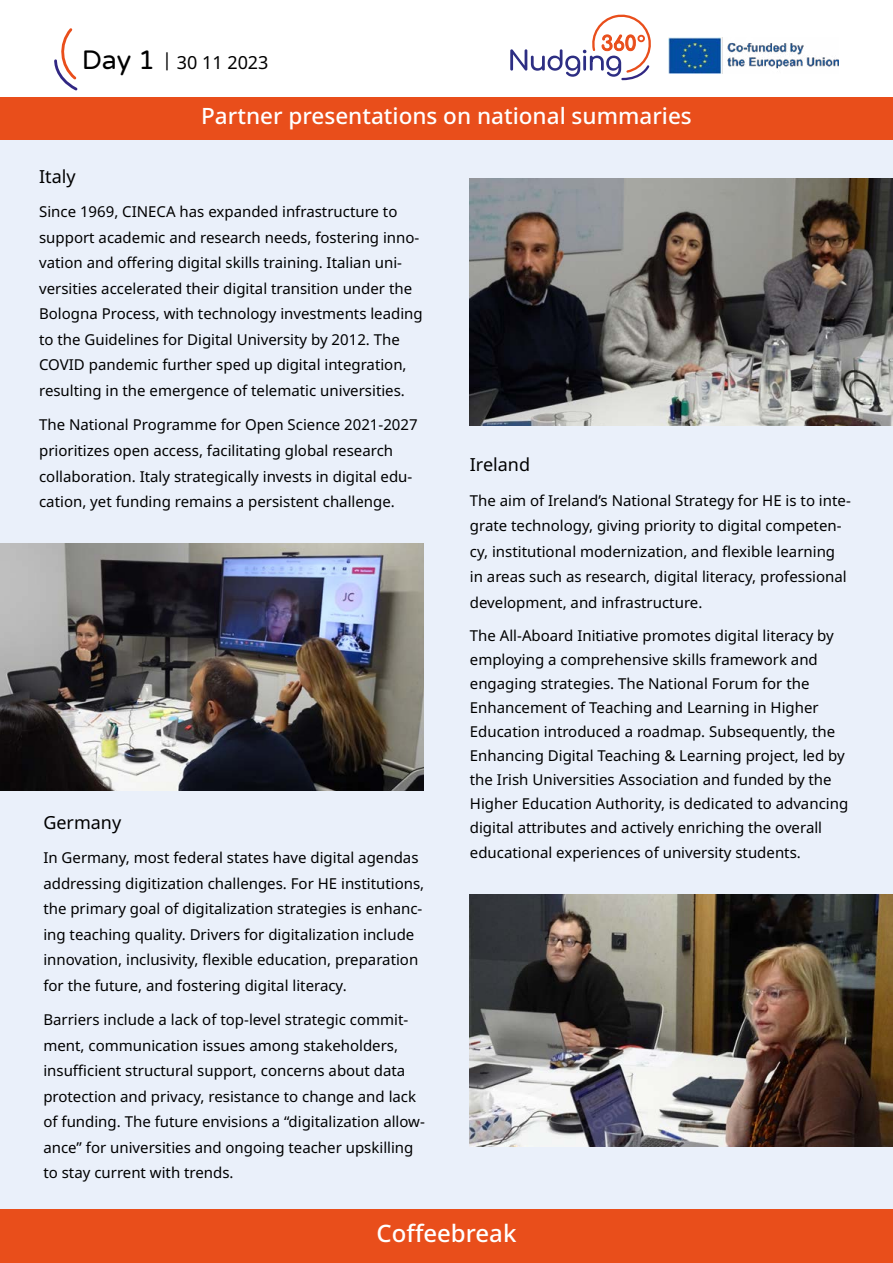
<style>
.page{position:relative;width:893px;height:1263px;background:#fff}
.page>*{position:absolute;margin:0;border:0;box-sizing:border-box;transform-origin:0 0}
.t1{font:500 24px "Noto Sans";color:#fff}
.t2{font:500 22.5px "Noto Sans";color:#fff}
.t3{font:18px "Noto Sans";color:#000}
.t4{font:15px/25.5px "Noto Sans";color:#000}
.s1{font-family:"Varela Round";font-size:27px}
</style>
<div class="page">
<div style="left:0;top:139px;width:893px;height:1084px;background:#eaf0fa"></div>
<div style="left:0;top:97px;width:893px;height:42px;background:#e94e1b"></div>
<svg style="left:510px;top:14px;width:141px;height:67px"></svg>
<img style="left:669px;top:38px;width:170px;height:36px">
<svg style="left:54px;top:28px;width:24px;height:63px"></svg>
<img style="left:470px;top:179px;width:423px;height:246px">
<img style="left:470px;top:895px;width:423px;height:251px">
<div style="left:0;top:1209px;width:893px;height:53px;background:#e94e1b"></div>
<img style="left:0;top:544px;width:423px;height:246px">
<p class="t3" style="left:82px;top:50px;width:188px"><span class="s1">Day 1</span> | 30 11 2023</p>
<h2 class="t2" style="left:201px;top:100px;width:492px">Partner presentations on national summaries</h2>
<p class="t3" style="left:39px;top:164px;width:38px">Italy</p>
<p class="t4" style="left:39px;top:200px;width:385px">Since 1969, CINECA has expanded infrastructure to support academic and research needs, fostering inno&shy;vation and offering digital skills training. Italian uni&shy;versities accelerated their digital transition under the Bologna Process, with technology investments leading to the Guidelines for Digital University by 2012. The COVID pandemic further sped up digital integration, resulting in the emergence of telematic universities.</p>
<p class="t4" style="left:39px;top:413px;width:380px">The National Programme for Open Science 2021-2027 prioritizes open access, facilitating global research collaboration. Italy strategically invests in digital edu&shy;cation, yet funding remains a persistent challenge.</p>
<p class="t3" style="left:43px;top:810px;width:79px">Germany</p>
<p class="t4" style="left:43px;top:845px;width:382px">In Germany, most federal states have digital agendas addressing digitization challenges. For HE institutions, the primary goal of digitalization strategies is enhanc&shy;ing teaching quality. Drivers for digitalization include innovation, inclusivity, flexible education, preparation for the future, and fostering digital literacy.</p>
<p class="t4" style="left:43px;top:1007px;width:383px">Barriers include a lack of top-level strategic commit&shy;ment, communication issues among stakeholders, insufficient structural support, concerns about data protection and privacy, resistance to change and lack of funding. The future envisions a “digitalization allow&shy;ance” for universities and ongoing teacher upskilling to stay current with trends.</p>
<p class="t3" style="left:470px;top:452px;width:62px">Ireland</p>
<p class="t4" style="left:470px;top:488px;width:382px">The aim of Ireland’s National Strategy for HE is to inte&shy;grate technology, giving priority to digital competen&shy;cy, institutional modernization, and flexible learning in areas such as research, digital literacy, professional development, and infrastructure.</p>
<p class="t4" style="left:470px;top:623px;width:380px;line-height:24px">The All-Aboard Initiative promotes digital literacy by employing a comprehensive skills framework and engaging strategies. The National Forum for the Enhancement of Teaching and Learning in Higher Education introduced a roadmap. Subsequently, the Enhancing Digital Teaching &amp; Learning project, led by the Irish Universities Association and funded by the Higher Education Authority, is dedicated to advancing digital attributes and actively enriching the overall</p>
<p class="t4" style="left:470px;top:840px;width:332px">educational experiences of university students.</p>
<h1 class="t1" style="left:377px;top:1216px;width:141px">Coffeebreak</h1>
</div>
